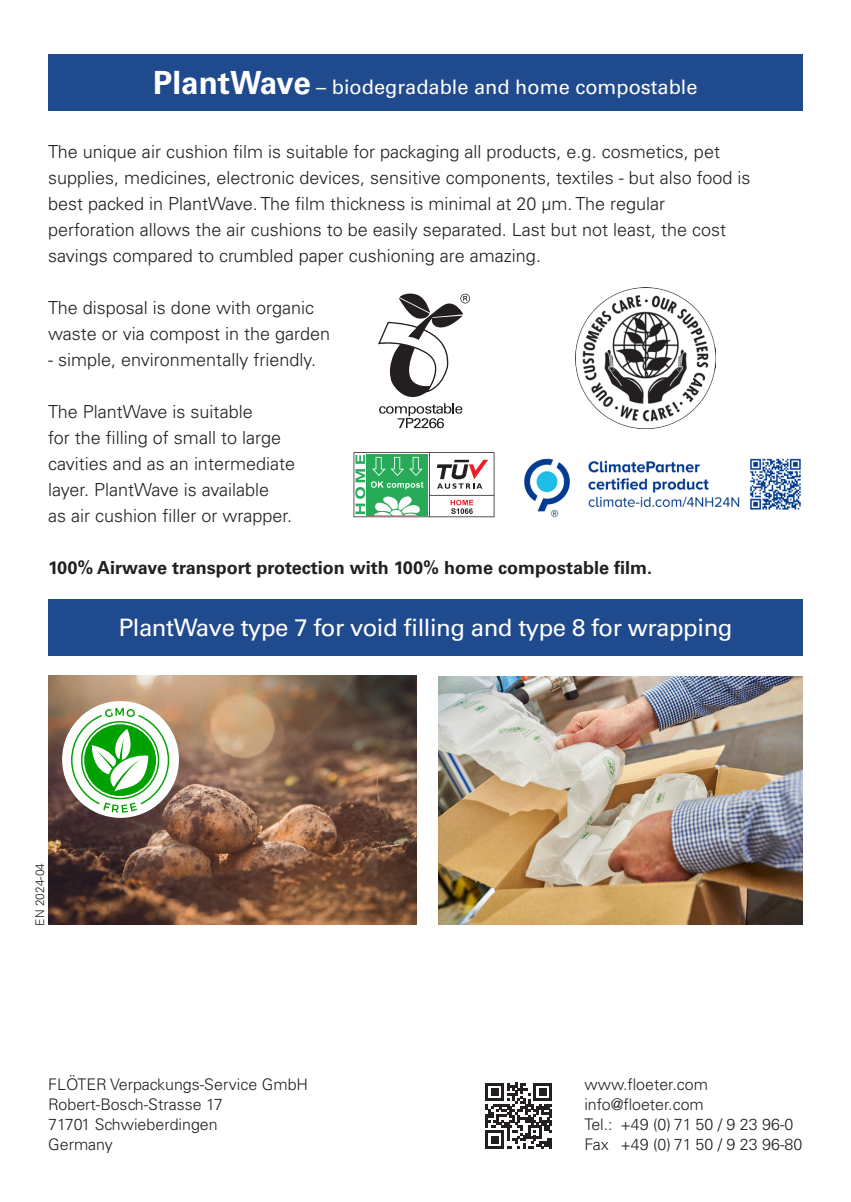
<style>
.page{position:relative;width:851px;height:1202px;background:#fff}
.page>*{position:absolute;margin:0;border:0;box-sizing:border-box;transform-origin:0 0}
.t1{font:24px "Univers LT Std";letter-spacing:-.02em;color:#fff}
.t2{font:20px "Univers LT Std";color:#fff}
.t3{font:300 18px "Univers LT Std";color:#231f20}
.t4{font:700 18px "Univers LT Std";color:#231f20}
.t5{font:300 16px/20px "Univers LT Std";color:#231f20}
.t6{font:300 12px "Univers LT Std";color:#231f20}
.s1{font-weight:700;font-size:32px}
</style>
<div class="page">
<img style="left:49px;top:676px;width:367px;height:249px">
<div style="left:48px;top:54px;width:754px;height:57px;background:#204a8e"></div>
<div style="left:48px;top:600px;width:754px;height:56px;background:#204a8e"></div>
<img style="left:438px;top:676px;width:364px;height:248px">
<svg style="left:353px;top:452px;width:141px;height:65px"></svg>
<svg style="left:378px;top:293px;width:92px;height:135px"></svg>
<img style="left:575px;top:288px;width:140px;height:140px">
<div style="left:62px;top:701px;width:117px;height:117px;background:#fff;border-radius:58px"></div>
<svg style="left:71px;top:708px;width:98px;height:105px"></svg>
<svg style="left:485px;top:1083px;width:67px;height:66px"></svg>
<img style="left:524px;top:458px;width:277px;height:60px">
<p class="t2" style="left:153px;top:75px;width:545px"><span class="s1">PlantWave</span> – biodegradable and home compostable</p>
<p class="t3" style="left:48px;top:140px;width:673px">The unique air cushion film is suitable for packaging all products, e.g. cosmetics, pet</p>
<p class="t3" style="left:48px;top:166px;width:703px">supplies, medicines, electronic devices, sensitive components, textiles - but also food is</p>
<p class="t3" style="left:48px;top:192px;width:618px">best packed in PlantWave. The film thickness is minimal at 20 μm. The regular</p>
<p class="t3" style="left:48px;top:218px;width:679px">perforation allows the air cushions to be easily separated. Last but not least, the cost</p>
<p class="t3" style="left:48px;top:244px;width:494px">savings compared to crumbled paper cushioning are amazing.</p>
<p class="t3" style="left:48px;top:296px;width:267px">The disposal is done with organic</p>
<p class="t3" style="left:48px;top:322px;width:283px">waste or via compost in the garden</p>
<p class="t3" style="left:48px;top:348px;width:269px">- simple, environmentally friendly.</p>
<p class="t3" style="left:48px;top:400px;width:206px">The PlantWave is suitable</p>
<p class="t3" style="left:48px;top:426px;width:234px">for the filling of small to large</p>
<p class="t3" style="left:48px;top:452px;width:248px">cavities and as an intermediate</p>
<p class="t3" style="left:48px;top:478px;width:222px">layer. PlantWave is available</p>
<p class="t3" style="left:48px;top:504px;width:245px">as air cushion filler or wrapper.</p>
<p class="t4" style="left:48px;top:557px;width:605px">100% Airwave transport protection with 100% home compostable film.</p>
<p class="t1" style="left:119px;top:614px;width:615px">PlantWave type 7 for void filling and type 8 for wrapping</p>
<p class="t6" style="left:33px;top:926px;width:64px;rotate:-90deg">EN 2024-04</p>
<p class="t5" style="left:48px;top:1074px;width:261px">FLÖTER Verpackungs-Service GmbH</p>
<p class="t5" style="left:48px;top:1094px;width:176px">Robert-Bosch-Strasse 17</p>
<p class="t5" style="left:48px;top:1114px;width:171px">71701 Schwieberdingen<br>Germany</p>
<p class="t5" style="left:584px;top:1074px;width:125px">www.floeter.com</p>
<p class="t5" style="left:584px;top:1094px;width:121px">info@floeter.com</p>
<p class="t5" style="left:584px;top:1114px;width:210px">Tel.: +49 (0) 71 50 / 9 23 96-0</p>
<p class="t5" style="left:584px;top:1134px;width:219px">Fax +49 (0) 71 50 / 9 23 96-80</p>
</div>
